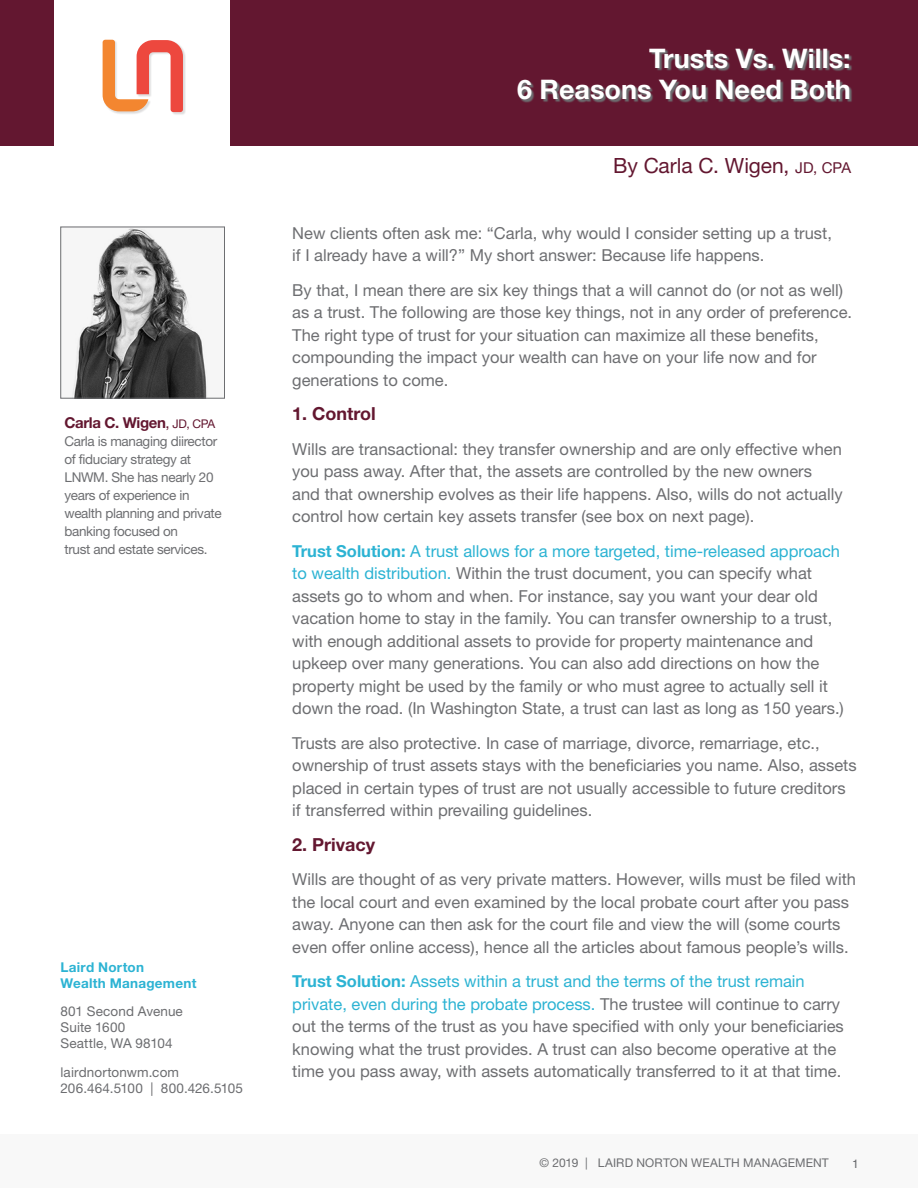
<style>
.page{position:relative;width:918px;height:1188px;background:#fff}
.page>*{position:absolute;margin:0;border:0;box-sizing:border-box;transform-origin:0 0}
.t1{font:700 27px/31px "Helvetica Neue LT Std";color:#fff;text-align:right}
.t2{font:21px "Helvetica Neue LT Std";letter-spacing:-.005em;color:#631730}
.t3{font:700 18px "Helvetica Neue LT Std";color:#631730}
.t4{font:16.5px/22.5px "Helvetica Neue LT Std";color:#6d6e71}
.t5{font:700 15px "Helvetica Neue LT Std";letter-spacing:-.025em;color:#631730}
.t6{font:13.5px/18px "Helvetica Neue LT Std";letter-spacing:-.025em;color:#6d6e71}
.t7{font:13.5px/16.2px "Helvetica Neue LT Std";letter-spacing:.01em;color:#6c6d70}
.t8{font:700 13.5px/16.2px "Helvetica Neue LT Std";letter-spacing:.02em;color:#2cb3d3}
.t9{font:12px "Helvetica Neue LT Std";letter-spacing:.015em;color:#6c6d70}
.t10{font:12px "Helvetica LT Std";color:#6c6d70}
.s1{font-weight:400}
.s2{font-weight:400;font-size:12px}
.s3{font-size:15px}
.s4{font-weight:700;color:#2cb3d3}
.s5{color:#2cb3d3}
</style>
<div class="page">
<div style="left:103px;top:40px;width:83px;height:75px;background:#231f20;opacity:.15"></div>
<svg style="left:103px;top:40px;width:80px;height:72px"></svg>
<div style="left:0;top:0;width:54px;height:146px;background:#631730"></div>
<div style="left:230px;top:0;width:688px;height:146px;background:#631730"></div>
<svg style="left:519px;top:49px;width:333px;height:54px"></svg>
<div style="left:0;top:1134px;width:918px;height:54px;background:#f8f8f8"></div>
<img style="left:72px;top:229px;width:136px;height:167px">
<div style="left:61px;top:227px;width:164px;height:171px;border:1px solid #6d6e71"></div>
<p class="t5" style="left:65px;top:414px;width:152px">Carla C. Wigen<span class="s1">,</span> <span class="s2">JD, CPA</span></p>
<p class="t6" style="left:65px;top:432px;width:159px">Carla is managing diirector of fiduciary strategy at<br>LNWM. She has nearly 20 years of experience in wealth planning and private banking focused on</p>
<p class="t6" style="left:65px;top:540px;width:145px">trust and estate services.</p>
<p class="t8" style="left:61px;top:958px;width:137px">Laird Norton<br>Wealth Management</p>
<p class="t7" style="left:61px;top:1003px;width:124px">801 Second Avenue<br>Suite 1600<br>Seattle, WA 98104</p>
<p class="t7" style="left:61px;top:1064px;width:184px">lairdnortonwm.com<br>206.464.5100 | 800.426.5105</p>
<h1 class="t1" style="left:517px;top:42px;width:335px">Trusts Vs. Wills:<br>6 Reasons You Need Both</h1>
<p class="t2" style="left:613px;top:153px;width:240px">By Carla C. Wigen, <span class="s3">JD, CPA</span></p>
<p class="t4" style="left:292px;top:221px;width:541px">New clients often ask me: “Carla, why would I consider setting up a trust, if I already have a will?” My short answer: Because life happens.</p>
<p class="t4" style="left:292px;top:278px;width:561px">By that, I mean there are six key things that a will cannot do (or not as well) as a trust. The following are those key things, not in any order of preference.<br>The right type of trust for your situation can maximize all these benefits, compounding the impact your wealth can have on your life now and for generations to come.</p>
<p class="t3" style="left:292px;top:403px;width:85px">1. Control</p>
<p class="t4" style="left:292px;top:437px;width:552px">Wills are transactional: they transfer ownership and are only effective when you pass away. After that, the assets are controlled by the new owners and that ownership evolves as their life happens. Also, wills do not actually control how certain key assets transfer (see box on next page).</p>
<p class="t4" style="left:292px;top:539px;width:553px"><span class="s4">Trust Solution:</span> <span class="s5">A trust allows for a more targeted, time-released approach to wealth distribution.</span> Within the trust document, you can specify what assets go to whom and when. For instance, say you want your dear old vacation home to stay in the family. You can transfer ownership to a trust, with enough additional assets to provide for property maintenance and upkeep over many generations. You can also add directions on how the property might be used by the family or who must agree to actually sell it down the road. (In Washington State, a trust can last as long as 150 years.)</p>
<p class="t4" style="left:292px;top:731px;width:566px">Trusts are also protective. In case of marriage, divorce, remarriage, etc., ownership of trust assets stays with the beneficiaries you name. Also, assets placed in certain types of trust are not usually accessible to future creditors if transferred within prevailing guidelines.</p>
<p class="t3" style="left:292px;top:833px;width:85px">2. Privacy</p>
<p class="t4" style="left:292px;top:868px;width:565px">Wills are thought of as very private matters. However, wills must be filed with the local court and even examined by the local probate court after you pass away. Anyone can then ask for the court file and view the will (some courts even offer online access), hence all the articles about famous people’s wills.</p>
<p class="t4" style="left:292px;top:970px;width:553px"><span class="s4">Trust Solution:</span> <span class="s5">Assets within a trust and the terms of the trust remain private, even during the probate process.</span> The trustee will continue to carry out the terms of the trust as you have specified with only your beneficiaries knowing what the trust provides. A trust can also become operative at the time you pass away, with assets automatically transferred to it at that time.</p>
<p class="t9" style="left:539px;top:1156px;width:291px">© 2019 | LAIRD NORTON WEALTH MANAGEMENT</p>
<p class="t10" style="left:852px;top:1157px;width:8px">1</p>
</div>
